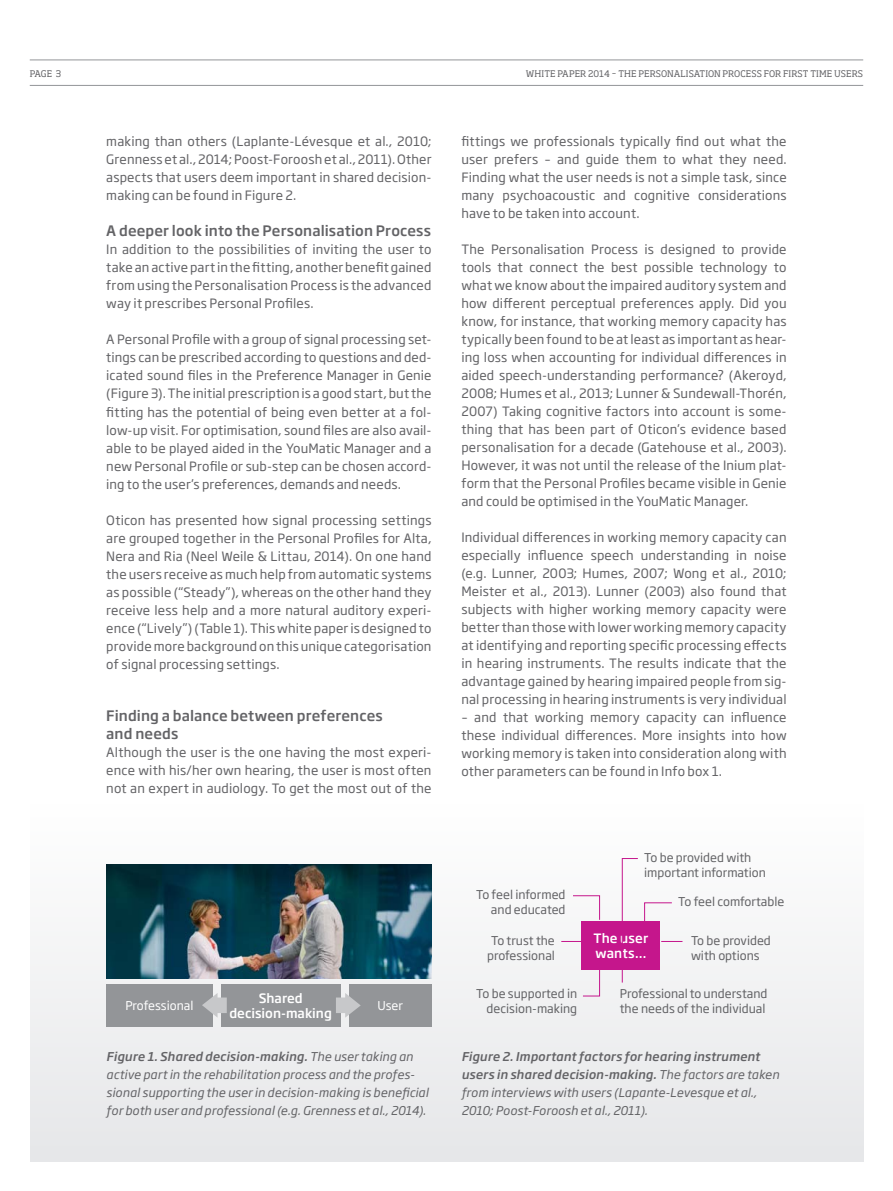
<style>
.page{position:relative;width:893px;height:1191px;background:#fff}
.page>*{position:absolute;margin:0;border:0;box-sizing:border-box;transform-origin:0 0}
.t1{font:500 14.25px/18px "Soho Gothic Pro";letter-spacing:.01em;color:#636366}
.t2{font:12.75px/18px "Soho Gothic Pro";letter-spacing:.01em;color:#636366;text-align:justify}
.t3{font:500 12.75px/15px "Soho Gothic Pro";color:#fff;text-align:center}
.t4{font:italic 12px/18px "Soho Gothic Pro";letter-spacing:.01em;color:#636366}
.t5{font:12px/15px "Soho Gothic Pro";color:#636366}
.t6{font:12px "Soho Gothic Pro";color:#fff}
.t7{font:9px "Soho Pro";letter-spacing:.005em;color:#636366}
.s1{font-weight:500}
</style>
<div class="page">
<hr style="left:30px;top:85px;width:833px;height:1px;background:#939598">
<hr style="left:30px;top:60px;width:833px;height:1px;background:#939598">
<div style="left:30px;top:804px;width:833px;height:357px;background:linear-gradient(to bottom,#fefefe,#e5e6e8)"></div>
<img style="left:106px;top:864px;width:326px;height:114px">
<div style="left:221px;top:984px;width:119px;height:42px;background:#939598"></div>
<div style="left:106px;top:984px;width:107px;height:42px;background:#939598"></div>
<div style="left:349px;top:984px;width:83px;height:42px;background:#939598"></div>
<svg style="left:336px;top:993px;width:25px;height:24px"></svg>
<svg style="left:202px;top:993px;width:25px;height:24px"></svg>
<div style="left:581px;top:921px;width:79px;height:48px;background:#c5168c"></div>
<svg style="left:572px;top:895px;width:28px;height:25px"></svg>
<svg style="left:561px;top:941px;width:20px;height:1px"></svg>
<svg style="left:621px;top:857px;width:61px;height:126px"></svg>
<svg style="left:582px;top:969px;width:18px;height:27px"></svg>
<p class="t7" style="left:30px;top:67px;width:33px">PAGE 3</p>
<p class="t7" style="left:526px;top:67px;width:339px">WHITE PAPER 2014 – THE PERSONALISATION PROCESS FOR FIRST TIME USERS</p>
<p class="t2" style="left:106px;top:132px;width:327px">making than others (Laplante-Lévesque et al., 2010; Grenness et al., 2014; Poost-Foroosh et al., 2011). Other aspects that users deem important in shared decision&shy;making can be found in Figure 2.</p>
<p class="t1" style="left:106px;top:221px;width:326px">A deeper look into the Personalisation Process</p>
<p class="t2" style="left:106px;top:240px;width:327px">In addition to the possibilities of inviting the user to take an active part in the fitting, another benefit gained from using the Personalisation Process is the advanced way it prescribes Personal Profiles.</p>
<p class="t2" style="left:106px;top:330px;width:327px">A Personal Profile with a group of signal processing set&shy;tings can be prescribed according to questions and ded&shy;icated sound files in the Preference Manager in Genie (Figure 3). The initial prescription is a good start, but the fitting has the potential of being even better at a fol&shy;low-up visit. For optimisation, sound files are also avail&shy;able to be played aided in the YouMatic Manager and a new Personal Profile or sub-step can be chosen accord&shy;ing to the user’s preferences, demands and needs.</p>
<p class="t2" style="left:106px;top:510px;width:327px">Oticon has presented how signal processing settings are grouped together in the Personal Profiles for Alta, Nera and Ria (Neel Weile &amp; Littau, 2014). On one hand the users receive as much help from automatic systems as possible (“Steady”), whereas on the other hand they receive less help and a more natural auditory experi&shy;ence (“Lively”) (Table 1). This white paper is designed to provide more background on this unique categorisation of signal processing settings.</p>
<p class="t1" style="left:106px;top:706px;width:278px">Finding a balance between preferences and needs</p>
<p class="t2" style="left:106px;top:743px;width:327px">Although the user is the one having the most experi&shy;ence with his/her own hearing, the user is most often not an expert in audiology. To get the most out of the</p>
<p class="t3" style="left:229px;top:990px;width:104px">Shared decision-making</p>
<p class="t6" style="left:125px;top:996px;width:70px">Professional</p>
<p class="t6" style="left:377px;top:996px;width:27px">User</p>
<p class="t2" style="left:461px;top:132px;width:327px">fittings we professionals typically find out what the user prefers – and guide them to what they need.<br>Finding what the user needs is not a simple task, since many psychoacoustic and cognitive considerations have to be taken into account.</p>
<p class="t2" style="left:461px;top:240px;width:327px">The Personalisation Process is designed to provide tools that connect the best possible technology to what we know about the impaired auditory system and how different perceptual preferences apply. Did you know, for instance, that working memory capacity has typically been found to be at least as important as hear&shy;ing loss when accounting for individual differences in aided speech-understanding performance? (Akeroyd, 2008; Humes et al., 2013; Lunner &amp; Sundewall-Thorén, 2007) Taking cognitive factors into account is some&shy;thing that has been part of Oticon’s evidence based personalisation for a decade (Gatehouse et al., 2003).<br>However, it was not until the release of the Inium plat&shy;form that the Personal Profiles became visible in Genie and could be optimised in the YouMatic Manager.</p>
<p class="t2" style="left:461px;top:528px;width:327px">Individual differences in working memory capacity can especially influence speech understanding in noise (e.g. Lunner, 2003; Humes, 2007; Wong et al., 2010; Meister et al., 2013). Lunner (2003) also found that subjects with higher working memory capacity were better than those with lower working memory capacity at identifying and reporting specific processing effects in hearing instruments. The results indicate that the advantage gained by hearing impaired people from sig&shy;nal processing in hearing instruments is very individual</p>
<p class="t2" style="left:461px;top:708px;width:327px">– and that working memory capacity can influence these individual differences. More insights into how working memory is taken into consideration along with other parameters can be found in Info box 1.</p>
<p class="t5" style="left:476px;top:887px;width:91px;text-align:right">To feel informed and educated</p>
<p class="t5" style="left:487px;top:932px;width:69px;text-align:center">To trust the professional</p>
<p class="t5" style="left:476px;top:985px;width:103px;text-align:right">To be supported in decision-making</p>
<p class="t5" style="left:644px;top:849px;width:123px">To be provided with important information</p>
<p class="t5" style="left:678px;top:893px;width:108px">To feel comfortable</p>
<p class="t5" style="left:691px;top:932px;width:81px">To be provided with options</p>
<p class="t5" style="left:620px;top:985px;width:149px">Professional to understand the needs of the individual</p>
<p class="t3" style="left:593px;top:930px;width:56px;text-align:left">The user wants…</p>
<p class="t4" style="left:106px;top:1047px;width:324px"><span class="s1">Figure 1. Shared decision-making.</span> The user taking an active part in the rehabilitation process and the profes&shy;sional supporting the user in decision-making is beneficial for both user and professional (e.g. Grenness et al., 2014).</p>
<p class="t4" style="left:461px;top:1047px;width:319px"><span class="s1">Figure 2. Important factors for hearing instrument users in shared decision-making.</span> The factors are taken from interviews with users (Lapante-Levesque et al., 2010; Poost-Foroosh et al., 2011).</p>
</div>
